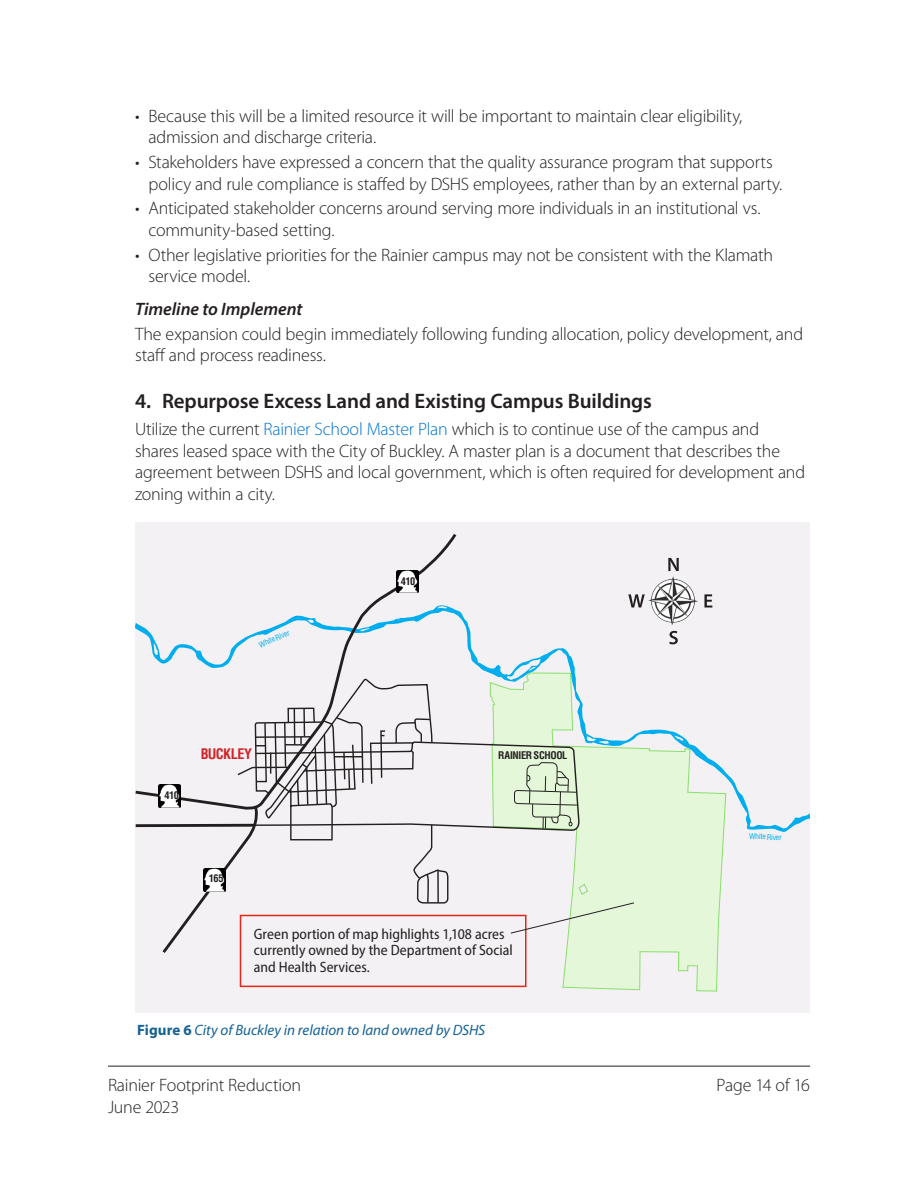
<style>
.page{position:relative;width:918px;height:1188px;background:#fff}
.page>*{position:absolute;margin:0;border:0;box-sizing:border-box;transform-origin:0 0}
.t1{font:600 21px "Myriad Pro";letter-spacing:-.005em;color:#231f20}
.t2{font:300 18px/21.6px "Myriad Pro";letter-spacing:-.015em;color:#231f20}
.t3{font:italic 600 18px "Myriad Pro";color:#231f20}
.t4{font:semi-condensed 15px/16.5px "Myriad Pro";color:#231f20}
.t5{font:italic 15px "Myriad Pro";color:#146194}
.t6{font:700 condensed 14.25px "Helvetica LT Std";letter-spacing:-.04em;color:#d1232a}
.t7{font:700 condensed 10.35px "Helvetica LT Std";letter-spacing:-.035em;color:#231f20}
.t8{font:condensed 7.8px "Helvetica LT Std";color:#00aeef}
.s1{color:#0073ce}
.s2{font-weight:700;font-style:normal}
</style>
<div class="page">
<hr style="left:108px;top:1066px;width:702px;height:1px;background:#231f20">
<div style="left:135px;top:523px;width:675px;height:490px;background:#f3f1f3"></div>
<svg style="left:459px;top:605px;width:351px;height:227px"></svg>
<svg style="left:635px;top:673px;width:91px;height:319px"></svg>
<svg style="left:673px;top:735px;width:11px;height:6px"></svg>
<svg style="left:135px;top:534px;width:324px;height:109px"></svg>
<img style="left:396px;top:570px;width:22px;height:22px">
<svg style="left:668px;top:558px;width:11px;height:13px"></svg>
<svg style="left:669px;top:631px;width:9px;height:13px"></svg>
<svg style="left:704px;top:594px;width:8px;height:14px"></svg>
<svg style="left:628px;top:594px;width:17px;height:14px"></svg>
<img style="left:648px;top:576px;width:50px;height:49px">
<svg style="left:133px;top:643px;width:502px;height:424px"></svg>
<p class="t2" style="left:148px;top:105px;width:595px;text-indent:-14px">• Because this will be a limited resource it will be important to maintain clear eligibility, admission and discharge criteria.</p>
<p class="t2" style="left:148px;top:151px;width:635px;text-indent:-14px">• Stakeholders have expressed a concern that the quality assurance program that supports policy and rule compliance is staffed by DSHS employees, rather than by an external party.</p>
<p class="t2" style="left:148px;top:198px;width:614px;text-indent:-14px">• Anticipated stakeholder concerns around serving more individuals in an institutional vs. community-based setting.</p>
<p class="t2" style="left:148px;top:244px;width:626px;text-indent:-14px">• Other legislative priorities for the Rainier campus may not be consistent with the Klamath service model.</p>
<p class="t3" style="left:135px;top:297px;width:169px">Timeline to Implement</p>
<p class="t2" style="left:135px;top:323px;width:670px">The expansion could begin immediately following funding allocation, policy development, and staff and process readiness.</p>
<p class="t1" style="left:135px;top:388px;width:518px">4. Repurpose Excess Land and Existing Campus Buildings</p>
<p class="t2" style="left:135px;top:419px;width:672px">Utilize the current <span class="s1">Rainier School Master Plan</span> which is to continue use of the campus and shares leased space with the City of Buckley. A master plan is a document that describes the agreement between DSHS and local government, which is often required for development and zoning within a city.</p>
<p class="t8" style="left:257px;top:641px;width:34px;rotate:-24deg">White River</p>
<p class="t7" style="left:401px;top:574px;width:16px">410</p>
<p class="t7" style="left:165px;top:788px;width:16px">410</p>
<p class="t6" style="left:201px;top:745px;width:53px">BUCKLEY</p>
<p class="t7" style="left:498px;top:749px;width:71px">RAINIER SCHOOL</p>
<p class="t7" style="left:209px;top:872px;width:16px">165</p>
<p class="t4" style="left:254px;top:925px;width:261px">Green portion of map highlights 1,108 acres currently owned by the Department of Social and Health Services.</p>
<p class="t5" style="left:137px;top:1022px;width:350px"><span class="s2">Figure 6</span> City of Buckley in relation to land owned by DSHS</p>
<p class="t8" style="left:749px;top:831px;width:34px;rotate:2deg">White River</p>
<p class="t2" style="left:108px;top:1075px;width:195px">Rainier Footprint Reduction</p>
<p class="t2" style="left:716px;top:1075px;width:95px">Page 14 of 16</p>
<p class="t2" style="left:108px;top:1096px;width:73px">June 2023</p>
</div>
